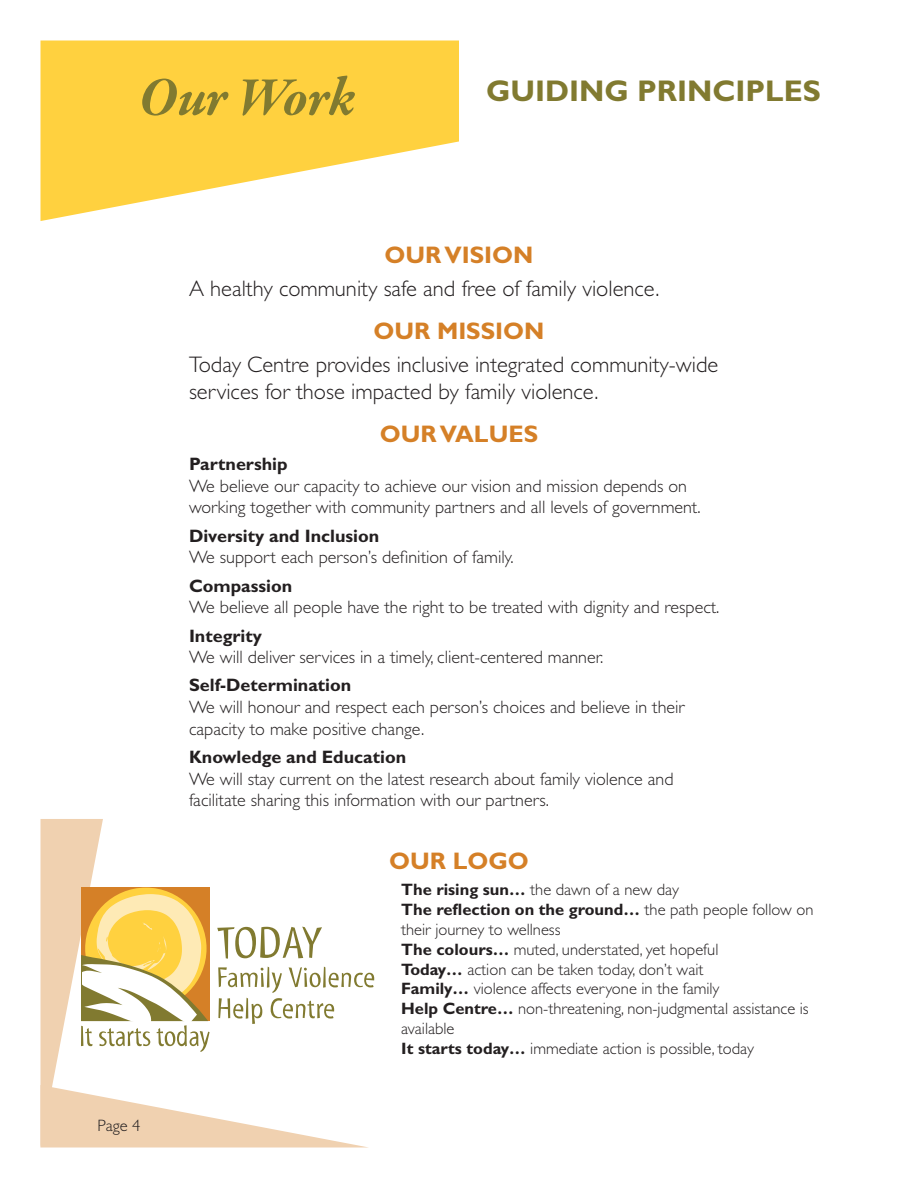
<style>
.page{position:relative;width:918px;height:1188px;background:#fff}
.page>*{position:absolute;margin:0;border:0;box-sizing:border-box;transform-origin:0 0}
.Headers{font:italic 700 55.5px "Garamond Premr Pro";letter-spacing:-.01em;color:#817a30}
.Heading_Titles{font:700 30px "Gill Sans Std";color:#817a30}
.Subtitles{font:700 24px "Gill Sans Std";color:#d58027}
.t1{font:300 22.5px/27px "Gill Sans Std";color:#231f20}
.t2{font:300 18px/21.6px "Gill Sans Std";color:#231f20}
.Bold{font:700 18px "Gill Sans Std";color:#231f20}
.t3{font:300 16.5px/19.8px "Gill Sans Std";color:#231f20}
.s1{font-weight:700}
</style>
<div class="page">
<svg style="left:40px;top:40px;width:419px;height:181px;fill:#ffd13f"></svg>
<svg style="left:40px;top:819px;width:334px;height:329px"></svg>
<p class="Headers" style="left:138px;top:63px;width:218px">Our Work</p>
<p class="Heading_Titles" style="left:486px;top:73px;width:336px">GUIDING PRINCIPLES</p>
<p class="Subtitles" style="left:384px;top:240px;width:151px">OUR VISION</p>
<p class="t1" style="left:189px;top:276px;width:472px">A healthy community safe and free of family violence.</p>
<p class="Subtitles" style="left:373px;top:316px;width:173px">OUR MISSION</p>
<p class="t1" style="left:189px;top:352px;width:531px">Today Centre provides inclusive integrated community-wide services for those impacted by family violence.</p>
<p class="Subtitles" style="left:380px;top:419px;width:160px">OUR VALUES</p>
<p class="Bold" style="left:189px;top:453px;width:100px">Partnership</p>
<p class="t2" style="left:189px;top:475px;width:513px">We believe our capacity to achieve our vision and mission depends on working together with community partners and all levels of government.</p>
<p class="Bold" style="left:189px;top:525px;width:192px">Diversity and Inclusion</p>
<p class="t2" style="left:189px;top:547px;width:326px">We support each person’s definition of family.</p>
<p class="Bold" style="left:189px;top:575px;width:105px">Compassion</p>
<p class="t2" style="left:189px;top:597px;width:532px">We believe all people have the right to be treated with dignity and respect.</p>
<p class="Bold" style="left:189px;top:625px;width:74px">Integrity</p>
<p class="t2" style="left:189px;top:646px;width:416px">We will deliver services in a timely, client-centered manner.</p>
<p class="Bold" style="left:189px;top:675px;width:164px">Self-Determination</p>
<p class="t2" style="left:189px;top:696px;width:497px">We will honour and respect each person’s choices and believe in their capacity to make positive change.</p>
<p class="Bold" style="left:189px;top:746px;width:219px">Knowledge and Education</p>
<p class="t2" style="left:189px;top:768px;width:486px">We will stay current on the latest research about family violence and facilitate sharing this information with our partners.</p>
<p class="t3" style="left:98px;top:1116px;width:44px">Page 4</p>
<p class="Subtitles" style="left:389px;top:846px;width:141px">OUR LOGO</p>
<p class="t3" style="left:401px;top:880px;width:279px"><span class="s1">The rising sun…</span> the dawn of a new day</p>
<p class="t3" style="left:401px;top:900px;width:414px"><span class="s1">The reflection on the ground…</span> the path people follow on their journey to wellness</p>
<p class="t3" style="left:401px;top:939px;width:319px"><span class="s1">The colours…</span> muted, understated, yet hopeful</p>
<p class="t3" style="left:401px;top:959px;width:304px"><span class="s1">Today…</span> action can be taken today, don’t wait</p>
<p class="t3" style="left:401px;top:979px;width:320px"><span class="s1">Family…</span> violence affects everyone in the family</p>
<p class="t3" style="left:401px;top:999px;width:409px"><span class="s1">Help Centre…</span> non-threatening, non-judgmental assistance is available</p>
<p class="t3" style="left:401px;top:1038px;width:354px"><span class="s1">It starts today…</span> immediate action is possible, today</p>
</div>
